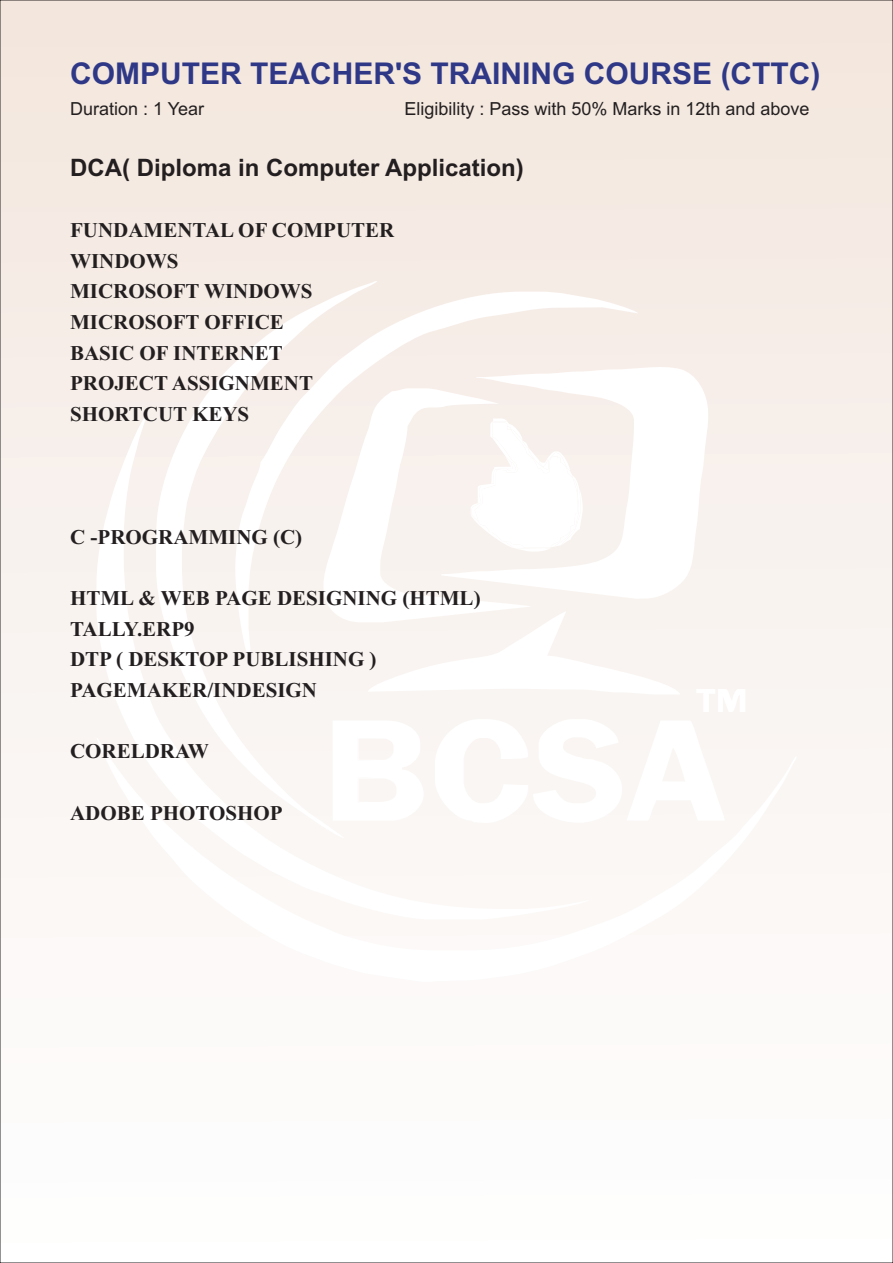
<style>
.page{position:relative;width:893px;height:1263px;background:#fff}
.page>*{position:absolute;margin:0;border:0;box-sizing:border-box;transform-origin:0 0}
.t1{font:700 30px "Arial";color:#2e3887}
.t2{font:700 24px "Arial";color:#231f20}
.t3{font:700 21px/30.6px "Times New Roman";color:#231f20}
.t4{font:18px "Arial";color:#231f20}
</style>
<div class="page">
<div style="left:0;top:0;width:893px;height:1263px;background:linear-gradient(to bottom,#f3e7de,#feffff)"></div>
<svg style="left:377px;top:292px;width:261px;height:319px;fill:#f6ede8"></svg>
<svg style="left:96px;top:414px;width:493px;height:323px;fill:#f9f5f2"></svg>
<svg style="left:156px;top:281px;width:221px;height:456px;fill:#f9f3ef"></svg>
<svg style="left:441px;top:364px;width:267px;height:235px"></svg>
<svg style="left:323px;top:388px;width:209px;height:234px;fill:#f8f2ee"></svg>
<svg style="left:368px;top:611px;width:312px;height:83px"></svg>
<svg style="left:696px;top:689px;width:49px;height:23px"></svg>
<svg style="left:333px;top:720px;width:91px;height:17px"></svg>
<svg style="left:435px;top:719px;width:290px;height:18px"></svg>
<svg style="left:96px;top:737px;width:700px;height:245px;fill:#fcf8f6"></svg>
<h1 class="t1" style="left:70px;top:62px;width:752px">COMPUTER TEACHER'S TRAINING COURSE (CTTC)</h1>
<p class="t4" style="left:70px;top:101px;width:136px">Duration : 1 Year</p>
<p class="t4" style="left:404px;top:101px;width:407px">Eligibility : Pass with 50% Marks in 12th and above</p>
<p class="t2" style="left:70px;top:158px;width:455px">DCA( Diploma in Computer Application)</p>
<p class="t3" style="left:70px;top:217px;width:326px">FUNDAMENTAL OF COMPUTER<br>WINDOWS<br>MICROSOFT WINDOWS<br>MICROSOFT OFFICE<br>BASIC OF INTERNET<br>PROJECT ASSIGNMENT<br>SHORTCUT KEYS</p>
<p class="t3" style="left:70px;top:523px;width:234px">C -PROGRAMMING (C)</p>
<p class="t3" style="left:70px;top:585px;width:412px">HTML &amp; WEB PAGE DESIGNING (HTML)<br>TALLY.ERP9<br>DTP ( DESKTOP PUBLISHING )<br>PAGEMAKER/INDESIGN</p>
<p class="t3" style="left:70px;top:738px;width:140px">CORELDRAW</p>
<p class="t3" style="left:70px;top:799px;width:214px">ADOBE PHOTOSHOP</p>
</div>
